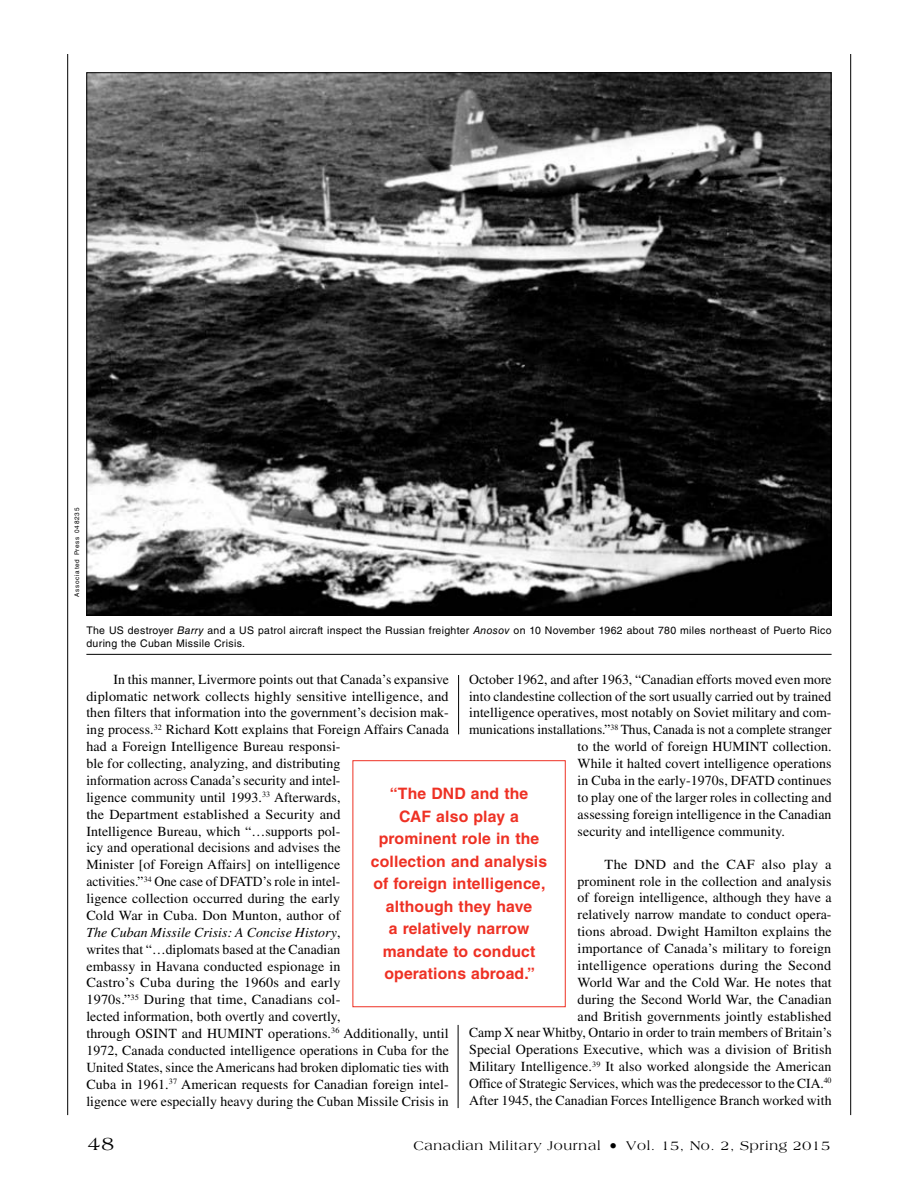
<style>
.page{position:relative;width:918px;height:1188px;background:#fff}
.page>*{position:absolute;margin:0;border:0;box-sizing:border-box;transform-origin:0 0}
.t1{font:19.5px "Americana Std";color:#000}
.t2{font:700 15.75px/22.5px "Helvetica LT Std";letter-spacing:.01em;color:#ee3124;text-align:center}
.t3{font:13.8px/17px "Times LT Std";letter-spacing:.005em;color:#000}
.t4{font:13.5px "Americana Std";letter-spacing:.05em;color:#000}
.t5{font:10.5px/12.8px "Helvetica LT Std";letter-spacing:.03em;color:#000}
.t6{font:6.3px "Helvetica LT Std";letter-spacing:.125em;color:#000}
.s1{font-style:italic}
.s2{font-size:16.5px}
</style>
<div class="page">
<hr style="left:850px;top:54px;width:1px;height:1061px;background:#000">
<hr style="left:67px;top:54px;width:1px;height:1061px;background:#000">
<hr style="left:458px;top:675px;width:1px;height:59px;background:#000">
<img style="left:88px;top:74px;width:741px;height:540px">
<hr style="left:86px;top:654px;width:746px;height:1px;background:#000">
<div style="left:353px;top:760px;width:213px;height:247px;border:1px solid #ee3124"></div>
<hr style="left:458px;top:1025px;width:1px;height:83px;background:#000">
<p class="t6" style="left:73px;top:597px;width:91px;rotate:-90deg">Associated Press 048235</p>
<p class="t5" style="left:86px;top:624px;width:747px">The US destroyer <span class="s1">Barry</span> and a US patrol aircraft inspect the Russian freighter <span class="s1">Anosov</span> on 10 November 1962 about 780 miles northeast of Puerto Rico during the Cuban Missile Crisis.</p>
<p class="t3" style="left:86px;top:671px;width:364px;text-indent:27px">In this manner, Livermore points out that Canada’s expansive diplomatic network collects highly sensitive intelligence, and then filters that information into the government’s decision mak&shy;ing process.<sup>32</sup> Richard Kott explains that Foreign Affairs Canada had a Foreign Intelligence Bureau responsi-<br>ble for collecting, analyzing, and distributing<br>information across Canada’s security and intel-<br>ligence community until 1993.<sup>33</sup> Afterwards,<br>the Department established a Security and<br>Intelligence Bureau, which “…supports pol-<br>icy and operational decisions and advises the<br>Minister [of Foreign Affairs] on intelligence<br>activities.”<sup>34</sup> One case of DFATD’s role in intel-<br>ligence collection occurred during the early<br>Cold War in Cuba. Don Munton, author of<br><span class="s1">The Cuban Missile Crisis: A Concise History</span>,<br>writes that “…diplomats based at the Canadian<br>embassy in Havana conducted espionage in<br>Castro’s Cuba during the 1960s and early<br>1970s.”<sup>35</sup> During that time, Canadians col-<br>lected information, both overtly and covertly,<br>through OSINT and HUMINT operations.<sup>36</sup> Additionally, until 1972, Canada conducted intelligence operations in Cuba for the United States, since the Americans had broken diplomatic ties with Cuba in 1961.<sup>37</sup> American requests for Canadian foreign intel&shy;ligence were especially heavy during the Cuban Missile Crisis in</p>
<p class="t3" style="left:469px;top:671px;width:364px">October 1962, and after 1963, “Canadian efforts moved even more</p>
<p class="t3" style="left:469px;top:687px;width:364px">into clandestine collection of the sort usually carried out by trained</p>
<p class="t3" style="left:469px;top:704px;width:364px">intelligence operatives, most notably on Soviet military and com-</p>
<p class="t3" style="left:469px;top:721px;width:364px">munications installations.”<sup>38</sup> Thus, Canada is not a complete stranger</p>
<p class="t3" style="left:578px;top:738px;width:255px">to the world of foreign HUMINT collection.</p>
<p class="t3" style="left:578px;top:755px;width:255px">While it halted covert intelligence operations</p>
<p class="t3" style="left:578px;top:772px;width:255px">in Cuba in the early-1970s, DFATD continues</p>
<p class="t3" style="left:578px;top:789px;width:256px">to play one of the larger roles in collecting and</p>
<p class="t3" style="left:578px;top:806px;width:255px">assessing foreign intelligence in the Canadian</p>
<p class="t3" style="left:578px;top:822px;width:209px">security and intelligence community.</p>
<p class="t3" style="left:469px;top:856px;width:364px;text-align:right">The DND and the CAF also play a<br>prominent role in the collection and analysis<br>of foreign intelligence, although they have a<br>relatively narrow mandate to conduct opera-<br>tions abroad. Dwight Hamilton explains the<br>importance of Canada’s military to foreign<br>intelligence operations during the Second<br>World War and the Cold War. He notes that<br>during the Second World War, the Canadian<br>and British governments jointly established<br>Camp X near Whitby, Ontario in order to train members of Britain’s Special Operations Executive, which was a division of British Military Intelligence.<sup>39</sup> It also worked alongside the American Office of Strategic Services, which was the predecessor to the CIA.<sup>40<br></sup>After 1945, the Canadian Forces Intelligence Branch worked with</p>
<p class="t2" style="left:371px;top:782px;width:178px">“The DND and the<br>CAF also play a prominent role in the collection and analysis of foreign intelligence, although they have<br>a relatively narrow mandate to conduct operations abroad.”</p>
<h1 class="t1" style="left:88px;top:1132px;width:28px">48</h1>
<p class="t4" style="left:414px;top:1138px;width:418px">Canadian Military Journal <span class="s2">•</span> Vol. 15, No. 2, Spring 2015</p>
</div>
